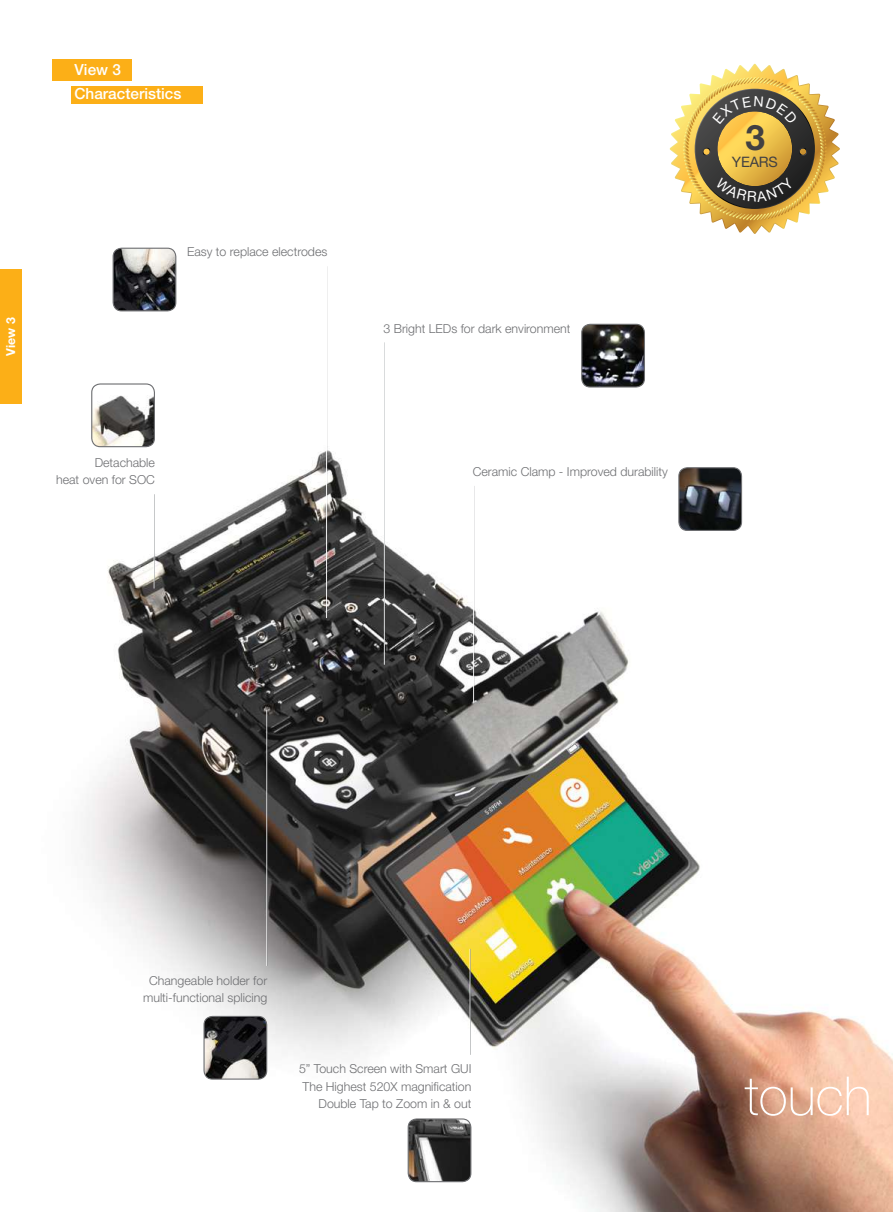
<style>
.page{position:relative;width:893px;height:1212px;background:#fff}
.page>*{position:absolute;margin:0;border:0;box-sizing:border-box;transform-origin:0 0}
.t1{font:100 54px "Helvetica Neue LT Std";color:#fff}
.t2{font:700 35.25px "Helvetica Neue LT Std";color:#414042}
.t3{font:500 15.3px/24px "Helvetica Neue LT Std";color:#fff}
.t4{font:14.4px "Helvetica Neue LT Std";letter-spacing:-.01em;color:#414042}
.t5{font:300 12.3px/17.2px "Helvetica Neue LT Std";color:#6d6e71;text-align:right}
.t6{font:700 12.3px "Helvetica Neue LT Std";color:#fff}
</style>
<div class="page">
<img style="left:21px;top:254px;width:872px;height:958px">
<div style="left:52px;top:59px;width:80px;height:21px;background:#fcaf17"></div>
<div style="left:71px;top:86px;width:131px;height:17px;background:#fcaf17"></div>
<div style="left:0;top:269px;width:21px;height:135px;background:#fcaf17"></div>
<hr style="left:154px;top:494px;width:1px;height:94px;background:#fff">
<img style="left:92px;top:384px;width:62px;height:63px">
<div style="left:91px;top:383px;width:64px;height:64px;border:1px solid #6d6e71;border-radius:9px"></div>
<hr style="left:266px;top:710px;width:1px;height:256px;background:#fff">
<img style="left:204px;top:1016px;width:63px;height:63px">
<div style="left:203px;top:1016px;width:64px;height:63px;border:1px solid #6d6e71;border-radius:9px"></div>
<hr style="left:470px;top:949px;width:1px;height:106px;background:#fff">
<img style="left:408px;top:1119px;width:63px;height:62px">
<div style="left:408px;top:1118px;width:63px;height:64px;border:1px solid #6d6e71;border-radius:9px"></div>
<hr style="left:473px;top:486px;width:1px;height:216px;background:#fff">
<img style="left:679px;top:468px;width:62px;height:62px">
<div style="left:678px;top:467px;width:64px;height:64px;border:1px solid #6d6e71;border-radius:9px"></div>
<hr style="left:384px;top:342px;width:1px;height:323px;background:#fff">
<img style="left:582px;top:324px;width:62px;height:63px">
<div style="left:581px;top:324px;width:64px;height:63px;border:1px solid #6d6e71;border-radius:9px"></div>
<hr style="left:326px;top:266px;width:1px;height:352px;background:#fff">
<img style="left:113px;top:248px;width:63px;height:63px">
<div style="left:113px;top:248px;width:63px;height:63px;border:1px solid #6d6e71;border-radius:9px"></div>
<svg style="left:670px;top:64px;width:170px;height:170px"></svg>
<p class="t3" style="left:74px;top:57px;width:109px">View 3<br>Characteristics</p>
<p class="t6" style="left:3px;top:356px;width:40px;rotate:-90deg">View 3</p>
<p class="t5" style="left:187px;top:243px;width:142px">Easy to replace electrodes</p>
<p class="t5" style="left:56px;top:453px;width:100px">Detachable<br>heat oven for SOC</p>
<p class="t5" style="left:383px;top:319px;width:189px">3 Bright LEDs for dark environment</p>
<p class="t5" style="left:473px;top:463px;width:197px">Ceramic Clamp - Improved durability</p>
<h2 class="t2" style="left:745px;top:115px;width:21px">3</h2>
<p class="t4" style="left:732px;top:153px;width:48px">YEARS</p>
<p class="t5" style="left:143px;top:971px;width:126px;text-align:center">Changeable holder for multi-functional splicing</p>
<p class="t5" style="left:299px;top:1060px;width:174px">5” Touch Screen with Smart GUI<br>The Highest 520X magnification<br>Double Tap to Zoom in &amp; out</p>
<h1 class="t1" style="left:745px;top:1065px;width:129px">touch</h1>
</div>
